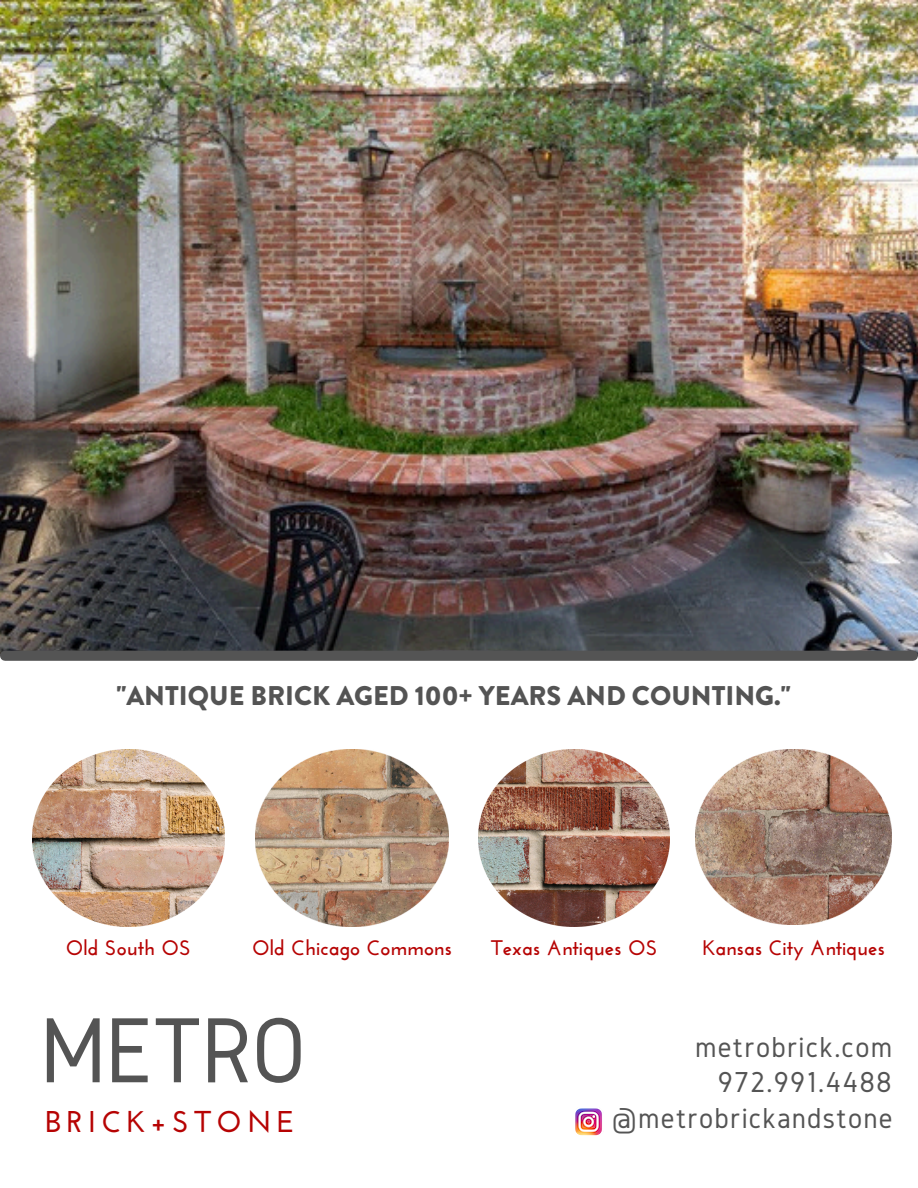
<style>
.page{position:relative;width:918px;height:1188px;background:#fff}
.page>*{position:absolute;margin:0;border:0;box-sizing:border-box;transform-origin:0 0}
.t1{font:96px "Gidole";letter-spacing:-.02em;color:#545454}
.t2{font:30px "Gidole";letter-spacing:.04em;color:#545454}
.t3{font:700 30px "Josefin Sans";letter-spacing:.18em;color:#b60303}
.t4{font:900 27px "Brandon Grotesque";color:#545454}
.t5{font:700 21px "Josefin Sans";color:#b60303}
</style>
<div class="page">
<img style="left:0;top:0;width:918px;height:656px">
<div style="left:5px;top:651px;width:908px;height:10px;background:#545454"></div>
<img style="left:32px;top:749px;width:193px;height:177px">
<img style="left:479px;top:749px;width:191px;height:177px">
<img style="left:575px;top:1108px;width:27px;height:28px">
<img style="left:255px;top:749px;width:194px;height:177px">
<img style="left:696px;top:749px;width:196px;height:176px">
<p class="t4" style="left:117px;top:676px;width:676px">"ANTIQUE BRICK AGED 100+ YEARS AND COUNTING."</p>
<p class="t5" style="left:66px;top:939px;width:127px">Old South OS</p>
<p class="t5" style="left:252px;top:939px;width:201px">Old Chicago Commons</p>
<p class="t5" style="left:491px;top:939px;width:168px">Texas Antiques OS</p>
<p class="t5" style="left:703px;top:939px;width:184px">Kansas City Antiques</p>
<p class="t1" style="left:40px;top:998px;width:269px">METRO</p>
<h4 class="t3" style="left:45px;top:1110px;width:251px">BRICK+STONE</h4>
<p class="t2" style="left:695px;top:1030px;width:198px">metrobrick.com</p>
<p class="t2" style="left:718px;top:1066px;width:176px">972.991.4488</p>
<p class="t2" style="left:611px;top:1101px;width:282px">@metrobrickandstone</p>
</div>
